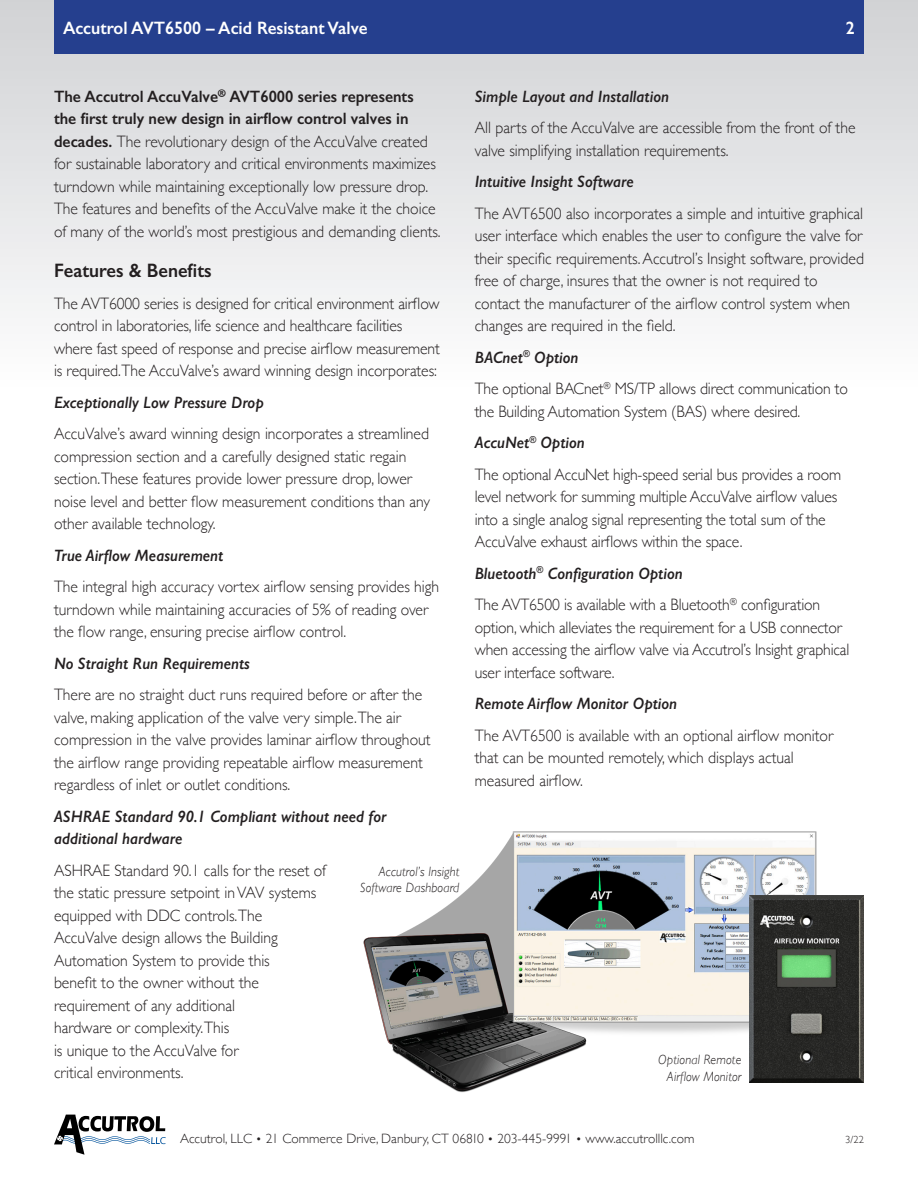
<style>
.page{position:relative;width:918px;height:1188px;background:#fff}
.page>*{position:absolute;margin:0;border:0;box-sizing:border-box;transform-origin:0 0}
.Subhead1{font:600 19.5px "Gill Sans";color:#231f20;scale:.95 1}
.t1{font:600 18px "Gill Sans";color:#fff;scale:.95 1}
.Body_Text{font:300 16.5px/22.5px "Gill Sans";color:#231f20;scale:.95 1}
.Subhead2{font:italic 600 16.5px/22.5px "Gill Sans";color:#231f20;scale:.95 1}
.t2{font:300 13.5px "Gill Sans";color:#231f20}
.t3{font:italic 300 13.5px/16.5px "Gill Sans";letter-spacing:.01em;color:#231f20;text-align:right;scale:.95 1}
.t4{font:300 10.5px "Gill Sans";color:#231f20}
.s1{font-weight:600}
.s2{font-size:12px}
</style>
<div class="page">
<svg style="left:54px;top:1115px;width:112px;height:40px"></svg>
<div style="left:0;top:0;width:918px;height:390px;background:linear-gradient(to bottom,#d0d2d4,#fefefe)"></div>
<div style="left:54px;top:0;width:810px;height:54px;background:#253f8e"></div>
<img style="left:363px;top:831px;width:454px;height:262px">
<img style="left:750px;top:895px;width:114px;height:188px">
<p class="t1" style="left:63px;top:17px;width:322px">Accutrol AVT6500 – Acid Resistant Valve</p>
<p class="t1" style="left:846px;top:17px;width:11px">2</p>
<p class="Body_Text" style="left:54px;top:85px;width:409px"><span class="s1">The Accutrol AccuValve</span><sup>®</sup> <span class="s1">AVT6000 series represents<br>the first truly new design in airflow control valves in decades.</span> The revolutionary design of the AccuValve created for sustainable laboratory and critical environments maximizes turndown while maintaining exceptionally low pressure drop.<br>The features and benefits of the AccuValve make it the choice of many of the world’s most prestigious and demanding clients.</p>
<p class="Subhead1" style="left:54px;top:259px;width:168px">Features &amp; Benefits</p>
<p class="Body_Text" style="left:54px;top:292px;width:408px">The AVT6000 series is designed for critical environment airflow control in laboratories, life science and healthcare facilities where fast speed of response and precise airflow measurement is required.The AccuValve’s award winning design incorporates:</p>
<p class="Subhead2" style="left:54px;top:391px;width:222px">Exceptionally Low Pressure Drop</p>
<p class="Body_Text" style="left:54px;top:422px;width:397px">AccuValve’s award winning design incorporates a streamlined compression section and a carefully designed static regain section.These features provide lower pressure drop, lower noise level and better flow measurement conditions than any other available technology.</p>
<p class="Subhead2" style="left:54px;top:544px;width:180px">True Airflow Measurement</p>
<p class="Body_Text" style="left:54px;top:575px;width:407px">The integral high accuracy vortex airflow sensing provides high turndown while maintaining accuracies of 5% of reading over the flow range, ensuring precise airflow control.</p>
<p class="Subhead2" style="left:54px;top:652px;width:208px">No Straight Run Requirements</p>
<p class="Body_Text" style="left:54px;top:683px;width:398px">There are no straight duct runs required before or after the valve, making application of the valve very simple.The air compression in the valve provides laminar airflow throughout the airflow range providing repeatable airflow measurement regardless of inlet or outlet conditions.</p>
<p class="Subhead2" style="left:54px;top:805px;width:352px">ASHRAE Standard 90.1 Compliant without need for additional hardware</p>
<p class="Body_Text" style="left:54px;top:859px;width:288px">ASHRAE Standard 90.1 calls for the reset of the static pressure setpoint in VAV systems equipped with DDC controls.The AccuValve design allows the Building Automation System to provide this<br>benefit to the owner without the requirement of any additional<br>hardware or complexity.This<br>is unique to the AccuValve for<br>critical environments.</p>
<p class="t3" style="left:360px;top:863px;width:106px">Accutrol’s Insight<br>Software Dashboard</p>
<p class="Subhead2" style="left:475px;top:85px;width:206px">Simple Layout and Installation</p>
<p class="Body_Text" style="left:475px;top:116px;width:402px">All parts of the AccuValve are accessible from the front of the valve simplifying installation requirements.</p>
<p class="Subhead2" style="left:475px;top:171px;width:169px">Intuitive Insight Software</p>
<p class="Body_Text" style="left:475px;top:202px;width:411px">The AVT6500 also incorporates a simple and intuitive graphical user interface which enables the user to configure the valve for their specific requirements. Accutrol’s Insight software, provided free of charge, insures that the owner is not required to contact the manufacturer of the airflow control system when changes are required in the field.</p>
<p class="Subhead2" style="left:475px;top:346px;width:111px">BACnet<sup>®</sup> Option</p>
<p class="Body_Text" style="left:475px;top:377px;width:394px">The optional BACnet<sup>®</sup> MS/TP allows direct communication to the Building Automation System (BAS) where desired.</p>
<p class="Subhead2" style="left:475px;top:432px;width:117px">AccuNet<sup>®</sup> Option</p>
<p class="Body_Text" style="left:475px;top:463px;width:387px">The optional AccuNet high-speed serial bus provides a room level network for summing multiple AccuValve airflow values into a single analog signal representing the total sum of the AccuValve exhaust airflows within the space.</p>
<p class="Subhead2" style="left:475px;top:562px;width:220px">Bluetooth<sup>®</sup> Configuration Option</p>
<p class="Body_Text" style="left:475px;top:593px;width:396px">The AVT6500 is available with a Bluetooth<sup>®</sup> configuration option, which alleviates the requirement for a USB connector when accessing the airflow valve via Accutrol’s Insight graphical user interface software.</p>
<p class="Subhead2" style="left:475px;top:693px;width:215px">Remote Airflow Monitor Option</p>
<p class="Body_Text" style="left:475px;top:724px;width:379px">The AVT6500 is available with an optional airflow monitor that can be mounted remotely, which displays actual measured airflow.</p>
<p class="t3" style="left:658px;top:1051px;width:89px">Optional Remote<br>Airflow Monitor</p>
<p class="t2" style="left:180px;top:1128px;width:516px">Accutrol, LLC <span class="s2">•</span> 21 Commerce Drive, Danbury, CT 06810 <span class="s2">•</span> 203-445-9991 <span class="s2">•</span> www.accutrolllc.com</p>
<p class="t4" style="left:845px;top:1132px;width:20px">3/22</p>
</div>
